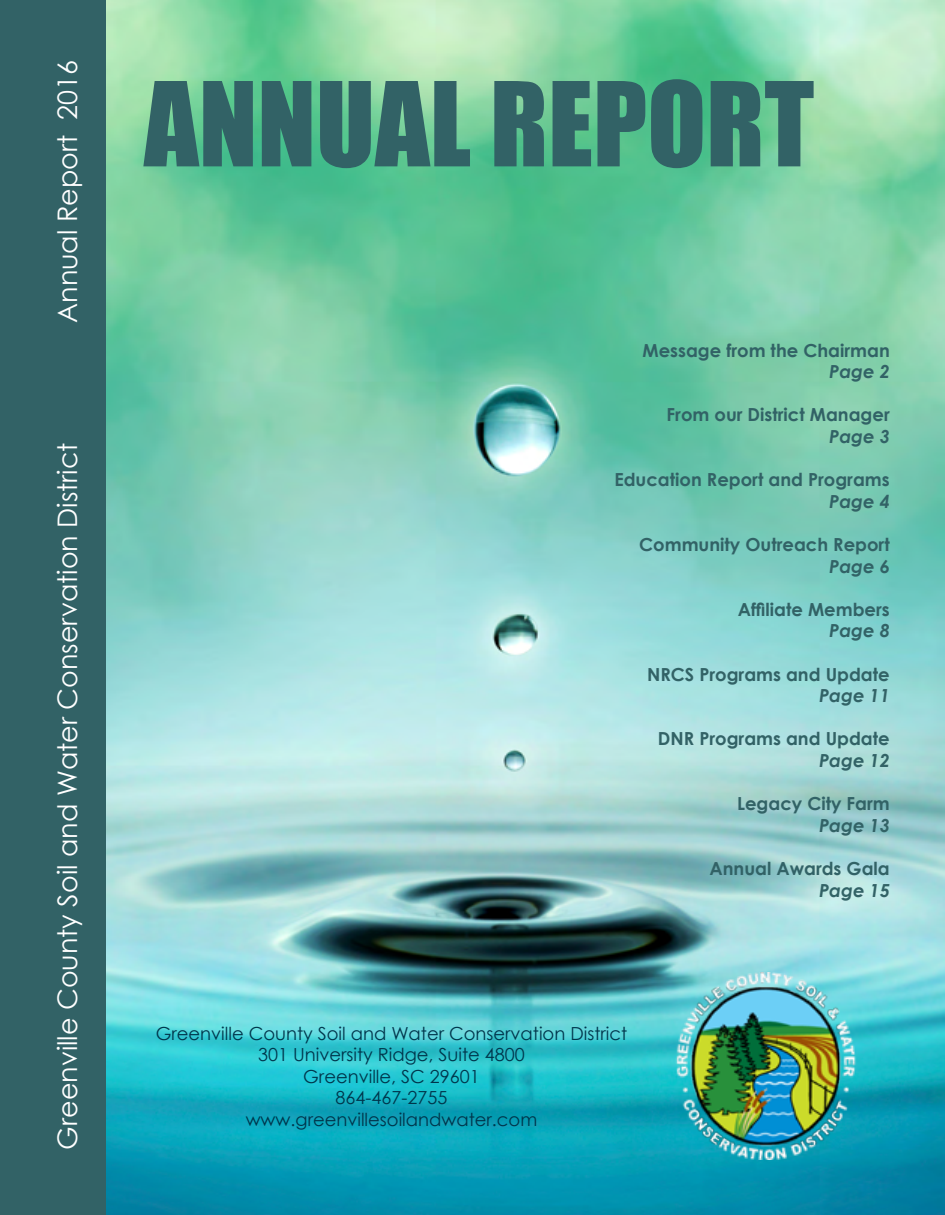
<style>
.page{position:relative;width:945px;height:1215px;background:#fff}
.page>*{position:absolute;margin:0;border:0;box-sizing:border-box;transform-origin:0 0}
.t1{font:108px "Impact";color:#326266}
.t2{font:27px "Century Gothic";color:#fff}
.t3{font:700 18px "Century Gothic";color:#326266}
.t4{font:18px/21.6px "Century Gothic";color:#00354b;text-align:center}
.t5{font:italic 700 18px "Century Gothic";color:#326266}
</style>
<div class="page">
<div style="left:0;top:0;width:47px;height:1215px;background:#326266"></div>
<img style="left:106px;top:0;width:839px;height:1215px">
<div style="left:28px;top:0;width:78px;height:1215px;background:#326266"></div>
<img style="left:672px;top:973px;width:204px;height:186px">
<h2 class="t2" style="left:48px;top:323px;width:264px;rotate:-90deg">Annual Report 2016</h2>
<h2 class="t2" style="left:48px;top:1150px;width:709px;rotate:-90deg">Greenville County Soil and Water Conservation District</h2>
<h1 class="t1" style="left:144px;top:40px;width:672px">ANNUAL REPORT</h1>
<p class="t3" style="left:642px;top:336px;width:249px">Message from the Chairman</p>
<p class="t5" style="left:829px;top:358px;width:62px">Page 2</p>
<p class="t3" style="left:667px;top:401px;width:225px">From our District Manager</p>
<p class="t5" style="left:829px;top:423px;width:62px">Page 3</p>
<p class="t3" style="left:614px;top:466px;width:277px">Education Report and Programs</p>
<p class="t5" style="left:829px;top:488px;width:62px">Page 4</p>
<p class="t3" style="left:639px;top:531px;width:252px">Community Outreach Report</p>
<p class="t5" style="left:829px;top:552px;width:62px">Page 6</p>
<p class="t3" style="left:738px;top:596px;width:153px">Affiliate Members</p>
<p class="t5" style="left:829px;top:617px;width:62px">Page 8</p>
<p class="t3" style="left:647px;top:660px;width:244px">NRCS Programs and Update</p>
<p class="t5" style="left:819px;top:682px;width:72px">Page 11</p>
<p class="t3" style="left:658px;top:725px;width:233px">DNR Programs and Update</p>
<p class="t5" style="left:819px;top:747px;width:72px">Page 12</p>
<p class="t3" style="left:737px;top:790px;width:154px">Legacy City Farm</p>
<p class="t5" style="left:819px;top:812px;width:72px">Page 13</p>
<p class="t3" style="left:709px;top:855px;width:182px">Annual Awards Gala</p>
<p class="t5" style="left:819px;top:876px;width:72px">Page 15</p>
<p class="t4" style="left:156px;top:1022px;width:473px">Greenville County Soil and Water Conservation District<br>301 University Ridge, Suite 4800<br>Greenville, SC 29601<br>864-467-2755<br>www.greenvillesoilandwater.com</p>
</div>
